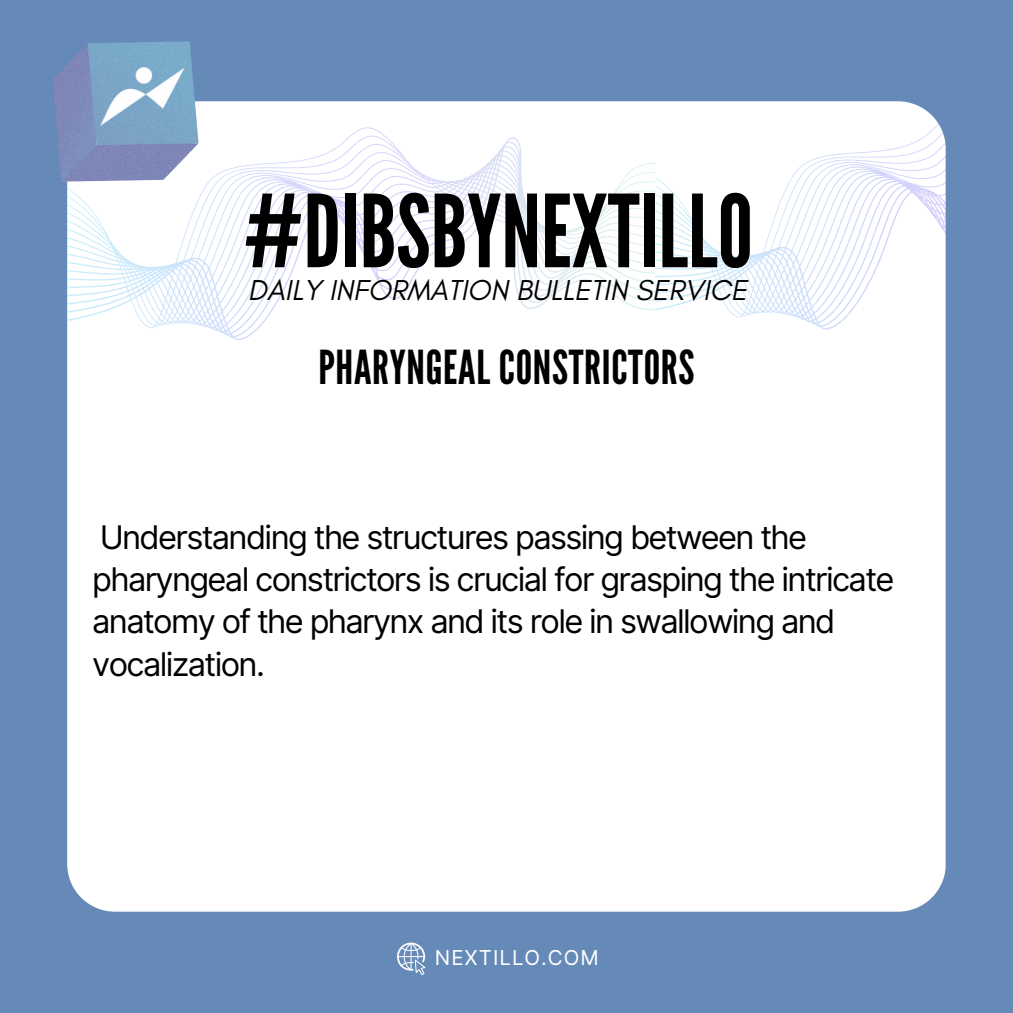
<style>
.page{position:relative;width:1013px;height:1013px;background:#fff}
.page>*{position:absolute;margin:0;border:0;box-sizing:border-box;transform-origin:0 0}
.t1{font:100.25px "League Gothic";color:#000}
.t2{font:46.75px "League Gothic";letter-spacing:.015em;color:#000}
.t3{font:32.62px/42.2px "Inter";letter-spacing:-.05em;color:#000}
.t4{font:italic 29.38px "Glacial Indifference";color:#000}
.t5{font:20.5px "Inter";letter-spacing:.05em;color:#fff}
</style>
<div class="page">
<div style="left:0;top:0;width:1012px;height:1012px;background:#668ab7"></div>
<div style="left:67px;top:101px;width:878px;height:810px;background:#fff"></div>
<svg style="left:655px;top:117px;width:290px;height:212px;fill:#fff"></svg>
<svg style="left:67px;top:127px;width:589px;height:213px;fill:#fff"></svg>
<svg style="left:53px;top:41px;width:145px;height:140px"></svg>
<img style="left:64px;top:49px;width:155px;height:80px">
<svg style="left:397px;top:942px;width:28px;height:33px"></svg>
<img style="left:899px;top:733px;width:15px;height:40px">
<img style="left:911px;top:729px;width:15px;height:41px">
<img style="left:924px;top:726px;width:15px;height:40px">
<p class="t1" style="left:243px;top:173px;width:511px">#DIBSBYNEXTILLO</p>
<h1 class="t4" style="left:248px;top:272px;width:501px">DAILY INFORMATION BULLETIN SERVICE</h1>
<p class="t2" style="left:318px;top:340px;width:377px">PHARYNGEAL CONSTRICTORS</p>
<h4 class="t3" style="left:92px;top:516px;width:803px">Understanding the structures passing between the pharyngeal constrictors is crucial for grasping the intricate anatomy of the pharynx and its role in swallowing and vocalization.</h4>
<h3 class="t5" style="left:435px;top:945px;width:166px">NEXTILLO.COM</h3>
</div>
